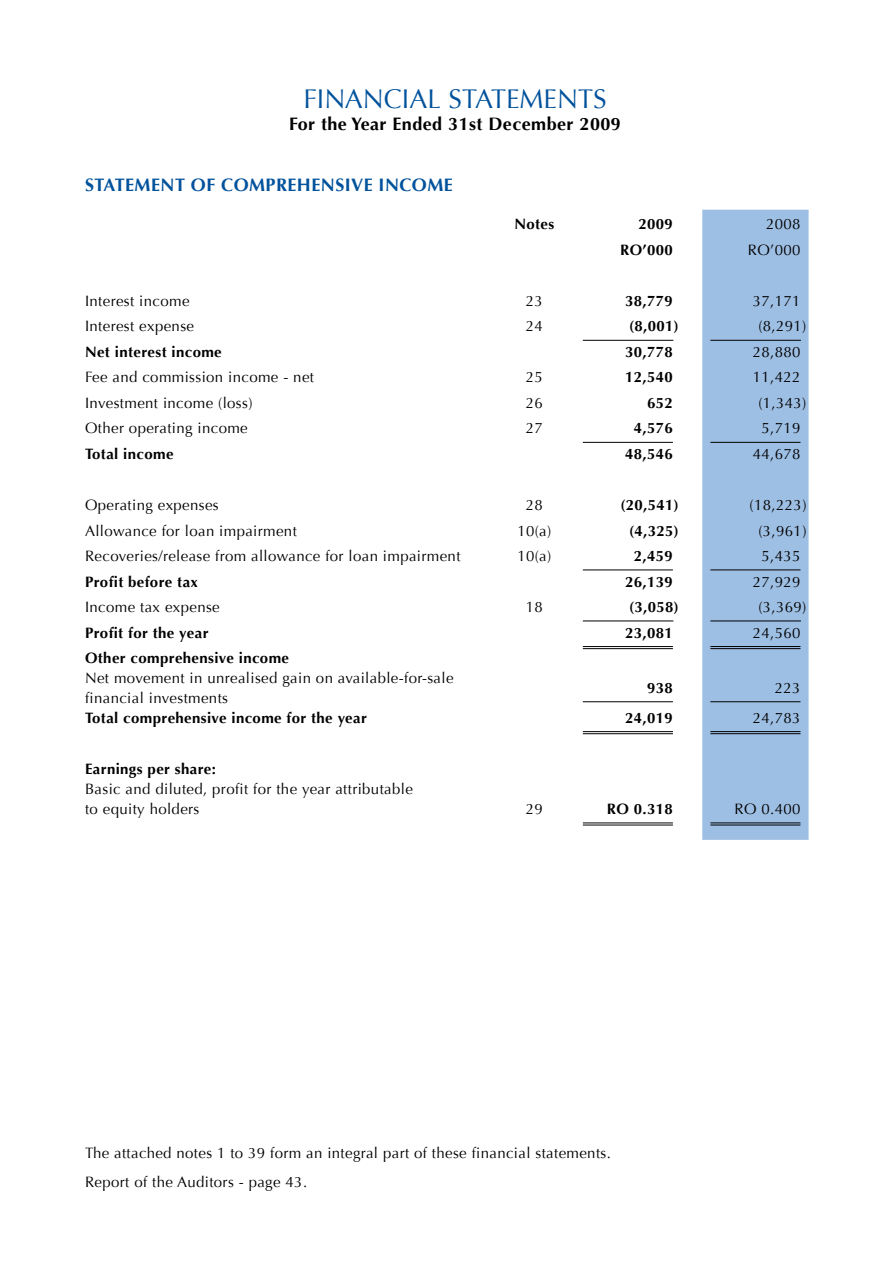
<style>
.page{position:relative;width:893px;height:1263px;background:#fff}
.page>*{position:absolute;margin:0;border:0;box-sizing:border-box;transform-origin:0 0}
.t1{font:27px "Optima";color:#00529c}
.t2{font:700 18px "Optima";letter-spacing:.025em;color:#000}
.t3{font:700 18px "Optima";letter-spacing:.025em;color:#00529c}
.t4{font:15px/20.2px "Optima";letter-spacing:.025em;color:#000}
.t5{font:700 15px "Optima";letter-spacing:.025em;color:#000}
</style>
<div class="page">
<div style="left:702px;top:210px;width:107px;height:630px;background:#9ebfe4"></div>
<hr style="left:583px;top:340px;width:90px;height:1px;background:#000">
<hr style="left:710px;top:340px;width:91px;height:1px;background:#000">
<hr style="left:583px;top:442px;width:90px;height:1px;background:#000">
<hr style="left:710px;top:442px;width:90px;height:1px;background:#000">
<hr style="left:583px;top:569px;width:90px;height:1px;background:#000">
<hr style="left:710px;top:569px;width:90px;height:1px;background:#000">
<hr style="left:583px;top:621px;width:90px;height:1px;background:#000">
<hr style="left:710px;top:620px;width:91px;height:1px;background:#000">
<hr style="left:583px;top:646px;width:90px;height:1px;background:#000">
<hr style="left:583px;top:648px;width:90px;height:1px;background:#000">
<hr style="left:710px;top:646px;width:90px;height:1px;background:#000">
<hr style="left:710px;top:648px;width:90px;height:1px;background:#000">
<hr style="left:583px;top:701px;width:90px;height:1px;background:#000">
<hr style="left:710px;top:701px;width:90px;height:1px;background:#000">
<hr style="left:583px;top:731px;width:90px;height:1px;background:#000">
<hr style="left:583px;top:733px;width:90px;height:1px;background:#000">
<hr style="left:710px;top:731px;width:90px;height:1px;background:#000">
<hr style="left:710px;top:733px;width:90px;height:1px;background:#000">
<hr style="left:583px;top:822px;width:90px;height:1px;background:#000">
<hr style="left:583px;top:824px;width:90px;height:1px;background:#000">
<hr style="left:710px;top:822px;width:90px;height:1px;background:#000">
<hr style="left:710px;top:824px;width:90px;height:1px;background:#000">
<h1 class="t1" style="left:303px;top:83px;width:305px">FINANCIAL STATEMENTS</h1>
<p class="t2" style="left:289px;top:114px;width:333px">For the Year Ended 31st December 2009</p>
<p class="t3" style="left:85px;top:174px;width:369px">STATEMENT OF COMPREHENSIVE INCOME</p>
<p class="t5" style="left:514px;top:216px;width:41px">Notes</p>
<p class="t5" style="left:638px;top:216px;width:36px">2009</p>
<p class="t4" style="left:766px;top:214px;width:36px">2008</p>
<p class="t5" style="left:620px;top:241px;width:54px">RO’000</p>
<p class="t4" style="left:748px;top:240px;width:54px">RO’000</p>
<p class="t4" style="left:85px;top:291px;width:106px">Interest income</p>
<p class="t4" style="left:526px;top:291px;width:19px">23</p>
<p class="t5" style="left:625px;top:292px;width:49px">38,779</p>
<p class="t4" style="left:753px;top:291px;width:49px">37,171</p>
<p class="t4" style="left:85px;top:316px;width:110px">Interest expense</p>
<p class="t4" style="left:526px;top:316px;width:19px">24</p>
<p class="t5" style="left:629px;top:318px;width:51px">(8,001)</p>
<p class="t4" style="left:758px;top:316px;width:50px">(8,291)</p>
<p class="t5" style="left:85px;top:343px;width:138px">Net interest income</p>
<p class="t5" style="left:625px;top:343px;width:49px">30,778</p>
<p class="t4" style="left:753px;top:342px;width:49px">28,880</p>
<p class="t4" style="left:85px;top:367px;width:230px">Fee and commission income - net</p>
<p class="t4" style="left:526px;top:367px;width:19px">25</p>
<p class="t5" style="left:625px;top:369px;width:49px">12,540</p>
<p class="t4" style="left:753px;top:367px;width:49px">11,422</p>
<p class="t4" style="left:85px;top:393px;width:169px">Investment income (loss)</p>
<p class="t4" style="left:526px;top:393px;width:19px">26</p>
<p class="t5" style="left:647px;top:394px;width:27px">652</p>
<p class="t4" style="left:758px;top:393px;width:50px">(1,343)</p>
<p class="t4" style="left:85px;top:418px;width:164px">Other operating income</p>
<p class="t4" style="left:526px;top:418px;width:19px">27</p>
<p class="t5" style="left:634px;top:420px;width:41px">4,576</p>
<p class="t4" style="left:761px;top:418px;width:41px">5,719</p>
<p class="t5" style="left:85px;top:445px;width:90px">Total income</p>
<p class="t5" style="left:625px;top:445px;width:49px">48,546</p>
<p class="t4" style="left:753px;top:444px;width:49px">44,678</p>
<p class="t4" style="left:85px;top:495px;width:135px">Operating expenses</p>
<p class="t4" style="left:526px;top:495px;width:19px">28</p>
<p class="t5" style="left:620px;top:496px;width:60px">(20,541)</p>
<p class="t4" style="left:750px;top:495px;width:58px">(18,223)</p>
<p class="t4" style="left:85px;top:520px;width:213px">Allowance for loan impairment</p>
<p class="t4" style="left:517px;top:520px;width:36px">10(a)</p>
<p class="t5" style="left:629px;top:522px;width:51px">(4,325)</p>
<p class="t4" style="left:758px;top:520px;width:50px">(3,961)</p>
<p class="t4" style="left:85px;top:546px;width:377px">Recoveries/release from allowance for loan impairment</p>
<p class="t4" style="left:517px;top:546px;width:36px">10(a)</p>
<p class="t5" style="left:634px;top:547px;width:41px">2,459</p>
<p class="t4" style="left:761px;top:546px;width:41px">5,435</p>
<p class="t5" style="left:85px;top:573px;width:114px">Profit before tax</p>
<p class="t5" style="left:625px;top:573px;width:49px">26,139</p>
<p class="t4" style="left:753px;top:571px;width:49px">27,929</p>
<p class="t4" style="left:85px;top:597px;width:136px">Income tax expense</p>
<p class="t4" style="left:526px;top:597px;width:19px">18</p>
<p class="t5" style="left:629px;top:598px;width:51px">(3,058)</p>
<p class="t4" style="left:758px;top:597px;width:50px">(3,369)</p>
<p class="t5" style="left:85px;top:624px;width:125px">Profit for the year</p>
<p class="t5" style="left:625px;top:624px;width:49px">23,081</p>
<p class="t4" style="left:753px;top:622px;width:49px">24,560</p>
<p class="t5" style="left:85px;top:649px;width:205px">Other comprehensive income</p>
<p class="t4" style="left:85px;top:668px;width:370px">Net movement in unrealised gain on available-for-sale financial investments</p>
<p class="t5" style="left:647px;top:679px;width:27px">938</p>
<p class="t4" style="left:775px;top:678px;width:27px">223</p>
<p class="t5" style="left:85px;top:709px;width:283px">Total comprehensive income for the year</p>
<p class="t5" style="left:625px;top:709px;width:49px">24,019</p>
<p class="t4" style="left:753px;top:708px;width:49px">24,783</p>
<p class="t5" style="left:85px;top:760px;width:132px">Earnings per share:</p>
<p class="t4" style="left:85px;top:779px;width:329px">Basic and diluted, profit for the year attributable to equity holders</p>
<p class="t4" style="left:526px;top:799px;width:19px">29</p>
<p class="t5" style="left:607px;top:800px;width:67px">RO 0.318</p>
<p class="t4" style="left:734px;top:799px;width:67px">RO 0.400</p>
<p class="t4" style="left:85px;top:1138px;width:527px;line-height:28.8px">The attached notes 1 to 39 form an integral part of these financial statements.<br>Report of the Auditors - page 43.</p>
</div>
